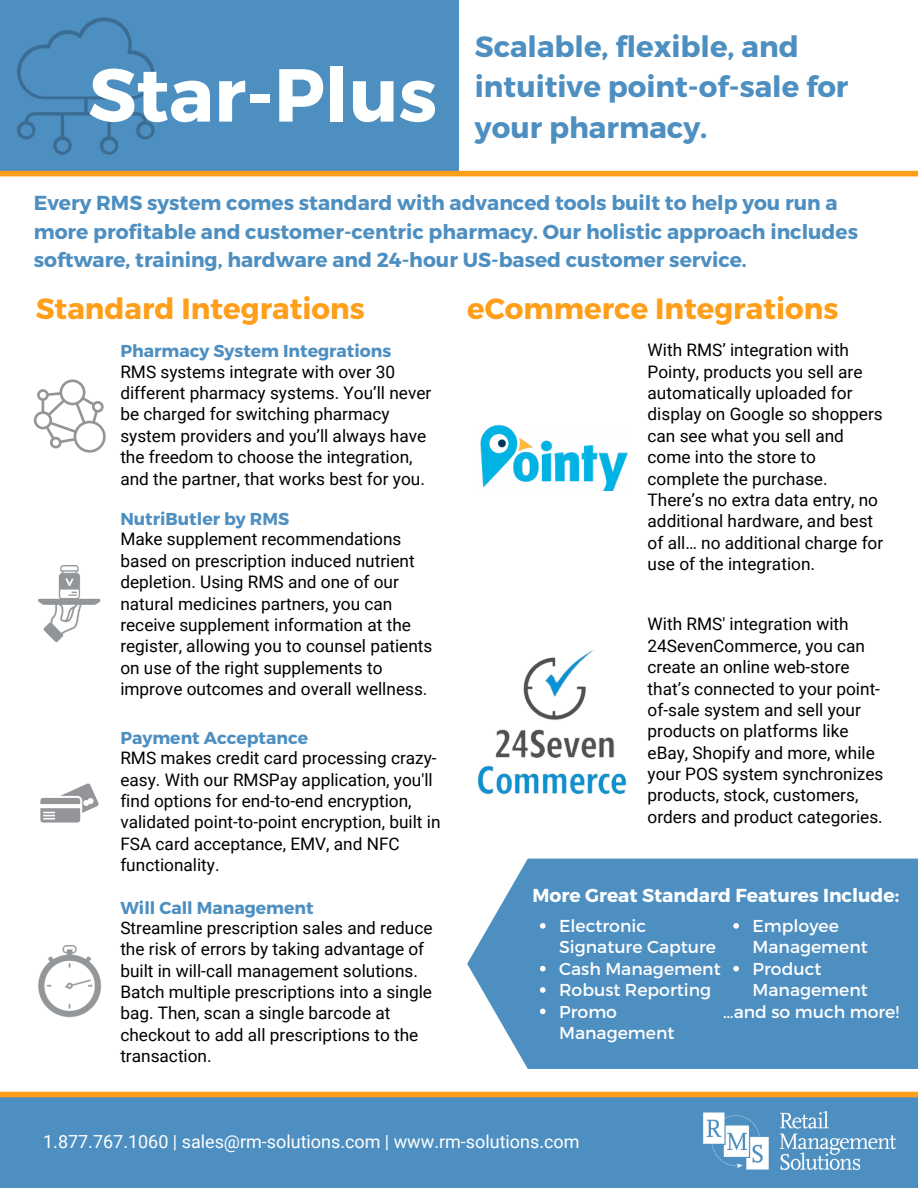
<style>
.page{position:relative;width:918px;height:1188px;background:#fff}
.page>*{position:absolute;margin:0;border:0;box-sizing:border-box;transform-origin:0 0}
.t1{font:700 74.85px "Montserrat";color:#feffff}
.t2{font:700 29.25px/40.5px "Montserrat";color:#4e8fc1}
.t3{font:700 29.25px "Montserrat";color:#ff9e18}
.t4{font:700 20.25px/28.2px "Montserrat";color:#4e8fc1}
.t5{font:700 18.75px "Montserrat";color:#fff}
.t6{font:18px "Roboto";color:#fff}
.t7{font:17.25px/21.3px "Roboto";color:#000}
.t8{font:17.25px/21.3px "Montserrat";color:#fff}
.t9{font:700 17.25px "Montserrat";color:#4e8fc1}
</style>
<div class="page">
<div style="left:0;top:0;width:459px;height:172px;background:#4e8fc1"></div>
<div style="left:0;top:171px;width:918px;height:5px;background:#ff9e18"></div>
<img style="left:38px;top:566px;width:63px;height:76px">
<img style="left:38px;top:945px;width:63px;height:73px">
<svg style="left:34px;top:379px;width:72px;height:74px"></svg>
<img style="left:17px;top:17px;width:138px;height:138px">
<div style="left:0;top:1096px;width:918px;height:92px;background:#4e8fc1"></div>
<img style="left:703px;top:1112px;width:192px;height:57px">
<div style="left:0;top:1092px;width:918px;height:5px;background:#ff9e18"></div>
<img style="left:480px;top:424px;width:148px;height:67px">
<img style="left:477px;top:650px;width:150px;height:145px">
<div style="left:467px;top:859px;width:451px;height:210px;background:#4e8fc1"></div>
<svg style="left:40px;top:783px;width:59px;height:40px"></svg>
<svg style="left:540px;top:923px;width:6px;height:6px"></svg>
<svg style="left:540px;top:966px;width:6px;height:5px"></svg>
<svg style="left:540px;top:987px;width:6px;height:6px"></svg>
<svg style="left:540px;top:1009px;width:6px;height:5px"></svg>
<svg style="left:733px;top:923px;width:6px;height:6px"></svg>
<svg style="left:733px;top:966px;width:6px;height:5px"></svg>
<p class="t1" style="left:88px;top:46px;width:350px">Star-Plus</p>
<p class="t2" style="left:475px;top:25px;width:375px">Scalable, flexible, and intuitive point-of-sale for your pharmacy.</p>
<p class="t4" style="left:34px;top:188px;width:826px">Every RMS system comes standard with advanced tools built to help you run a more profitable and customer-centric pharmacy. Our holistic approach includes software, training, hardware and 24-hour US-based customer service.</p>
<p class="t3" style="left:36px;top:290px;width:330px">Standard Integrations</p>
<p class="t9" style="left:120px;top:340px;width:272px">Pharmacy System Integrations</p>
<p class="t7" style="left:120px;top:361px;width:313px">RMS systems integrate with over 30 different pharmacy systems. You’ll never be charged for switching pharmacy system providers and you’ll always have the freedom to choose the integration, and the partner, that works best for you.</p>
<p class="t9" style="left:120px;top:508px;width:170px">NutriButler by RMS</p>
<p class="t7" style="left:120px;top:529px;width:314px">Make supplement recommendations based on prescription induced nutrient depletion. Using RMS and one of our natural medicines partners, you can receive supplement information at the register, allowing you to counsel patients on use of the right supplements to improve outcomes and overall wellness.</p>
<p class="t9" style="left:120px;top:727px;width:189px">Payment Acceptance</p>
<p class="t7" style="left:120px;top:748px;width:322px">RMS makes credit card processing crazy&shy;easy. With our RMSPay application, you'll find options for end-to-end encryption, validated point-to-point encryption, built in FSA card acceptance, EMV, and NFC functionality.</p>
<p class="t9" style="left:120px;top:896px;width:195px">Will Call Management</p>
<p class="t7" style="left:120px;top:917px;width:314px">Streamline prescription sales and reduce the risk of errors by taking advantage of built in will-call management solutions.<br>Batch multiple prescriptions into a single bag. Then, scan a single barcode at checkout to add all prescriptions to the transaction.</p>
<p class="t3" style="left:467px;top:289px;width:373px">eCommerce Integrations</p>
<p class="t7" style="left:648px;top:340px;width:237px">With RMS’ integration with<br>Pointy, products you sell are automatically uploaded for display on Google so shoppers can see what you sell and come into the store to complete the purchase.<br>There’s no extra data entry, no additional hardware, and best of all… no additional charge for use of the integration.</p>
<p class="t7" style="left:648px;top:614px;width:237px">With RMS' integration with<br>24SevenCommerce, you can create an online web-store that’s connected to your point&shy;of-sale system and sell your products on platforms like eBay, Shopify and more, while your POS system synchronizes products, stock, customers, orders and product categories.</p>
<p class="t5" style="left:532px;top:883px;width:368px">More Great Standard Features Include:</p>
<p class="t8" style="left:559px;top:914px;width:158px">Electronic<br>Signature Capture</p>
<p class="t8" style="left:559px;top:957px;width:163px">Cash Management</p>
<p class="t8" style="left:559px;top:979px;width:154px">Robust Reporting</p>
<p class="t8" style="left:559px;top:1000px;width:117px">Promo<br>Management</p>
<p class="t8" style="left:753px;top:914px;width:117px">Employee<br>Management</p>
<p class="t8" style="left:753px;top:957px;width:117px">Product<br>Management</p>
<p class="t8" style="left:723px;top:1000px;width:177px">…and so much more!</p>
<p class="t6" style="left:43px;top:1131px;width:538px">1.877.767.1060 | sales@rm-solutions.com | www.rm-solutions.com</p>
</div>
